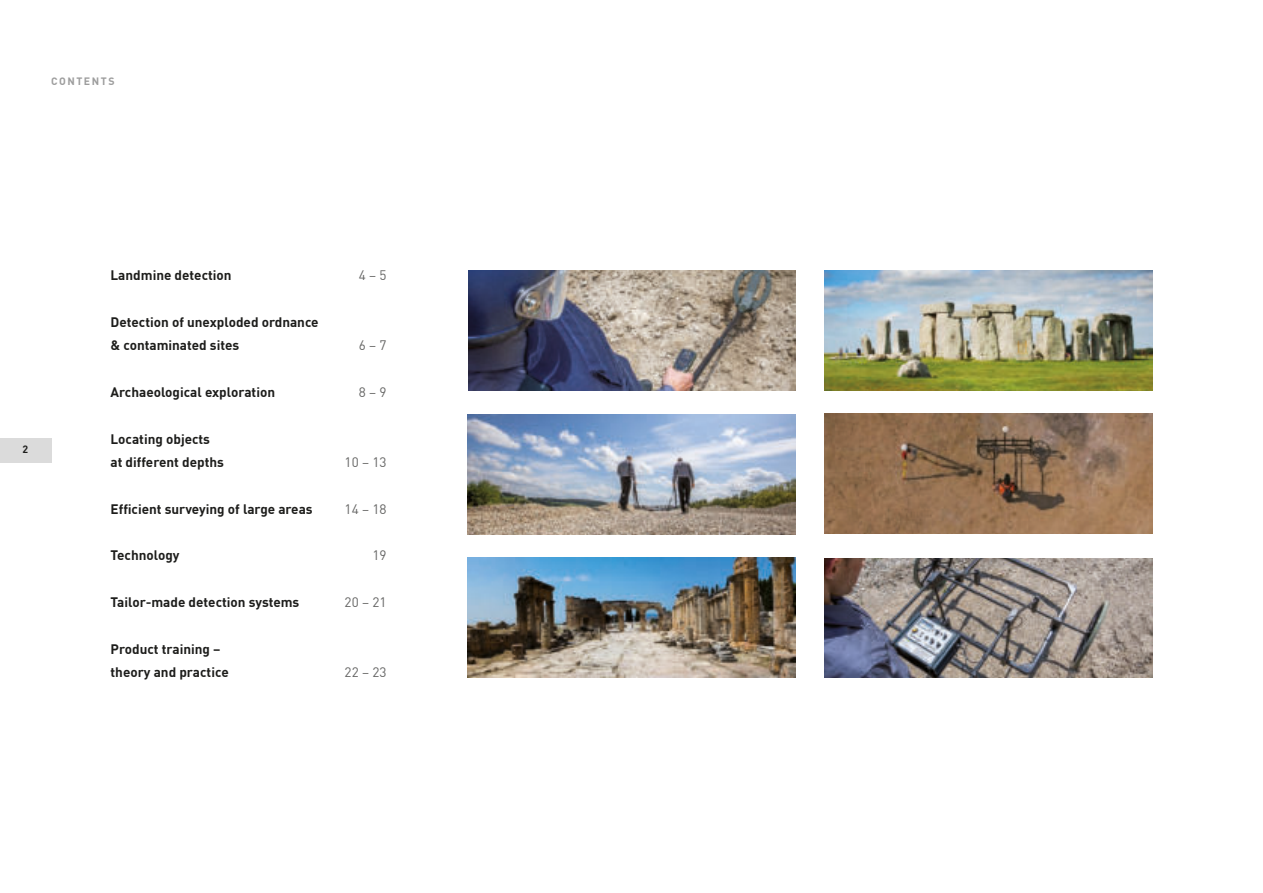
<style>
.page{position:relative;width:1263px;height:893px;background:#fff}
.page>*{position:absolute;margin:0;border:0;box-sizing:border-box;transform-origin:0 0}
.t1{font:700 13.5px/23.4px "DIN Offc";color:#1d1d1b}
.t2{font:13.5px "DIN Offc";color:#646463}
.t3{font:700 10.5px "DIN Offc";letter-spacing:.15em;color:#9d9d9d}
.t4{font:700 10.5px "DIN Offc";color:#1d1d1b}
</style>
<div class="page">
<div style="left:0;top:438px;width:51px;height:24px;background:#dbdbdb"></div>
<img style="left:468px;top:270px;width:327px;height:120px">
<img style="left:468px;top:414px;width:327px;height:120px">
<img style="left:825px;top:558px;width:327px;height:119px">
<img style="left:825px;top:270px;width:327px;height:120px">
<img style="left:825px;top:413px;width:327px;height:120px">
<img style="left:468px;top:558px;width:327px;height:119px">
<p class="t3" style="left:51px;top:77px;width:65px">CONTENTS</p>
<p class="t4" style="left:23px;top:445px;width:7px">2</p>
<p class="t1" style="left:111px;top:265px;width:123px">Landmine detection</p>
<p class="t2" style="left:359px;top:269px;width:29px">4 – 5</p>
<p class="t1" style="left:111px;top:311px;width:210px">Detection of unexploded ordnance &amp; contaminated sites</p>
<p class="t2" style="left:359px;top:339px;width:29px">6 – 7</p>
<p class="t1" style="left:111px;top:381px;width:166px">Archaeological exploration</p>
<p class="t2" style="left:359px;top:386px;width:29px">8 – 9</p>
<p class="t1" style="left:111px;top:428px;width:115px">Locating objects at different depths</p>
<p class="t2" style="left:345px;top:456px;width:43px">10 – 13</p>
<p class="t1" style="left:111px;top:496px;width:204px">Efficient surveying of large areas</p>
<p class="t2" style="left:345px;top:503px;width:43px">14 – 18</p>
<p class="t1" style="left:111px;top:543px;width:71px">Technology</p>
<p class="t2" style="left:372px;top:549px;width:16px">19</p>
<p class="t1" style="left:111px;top:590px;width:190px">Tailor-made detection systems</p>
<p class="t2" style="left:345px;top:596px;width:43px">20 – 21</p>
<p class="t1" style="left:111px;top:638px;width:120px">Product training – theory and practice</p>
<p class="t2" style="left:345px;top:666px;width:43px">22 – 23</p>
</div>
